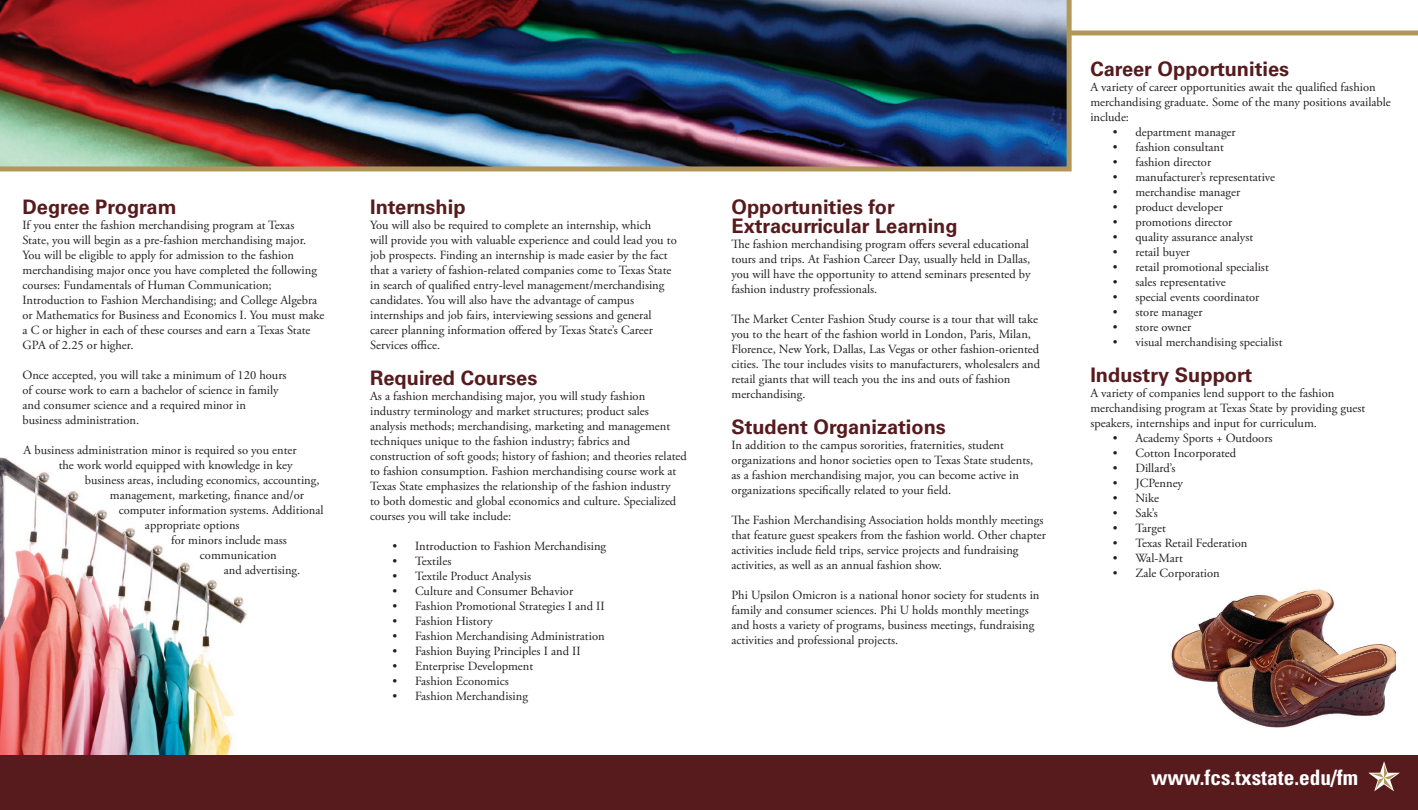
<style>
.page{position:relative;width:1418px;height:810px;background:#fff}
.page>*{position:absolute;margin:0;border:0;box-sizing:border-box;transform-origin:0 0}
.Body_Copy{font:700 condensed 21.25px "Univers";color:#fff}
.Body_Copy-2{font:700 20px/18.1px "Univers";color:#571b1e}
.Body_Copy-3{font:12.5px/15px "Adobe Garamond Pro";color:#231f20}
</style>
<div class="page">
<img style="left:1171px;top:589px;width:224px;height:139px">
<img style="left:0;top:457px;width:339px;height:299px">
<div style="left:0;top:756px;width:1418px;height:54px;background:#571b1e"></div>
<svg style="left:1368px;top:761px;width:31px;height:30px"></svg>
<div style="left:709px;top:31px;width:709px;height:5px;background:#b39759"></div>
<img style="left:0;top:0;width:1074px;height:172px">
<p class="Body_Copy-2" style="left:22px;top:198px;width:156px">Degree Program</p>
<p class="Body_Copy-3" style="left:22px;top:218px;width:303px">If you enter the fashion merchandising program at Texas<br>State, you will begin as a pre-fashion merchandising major.<br>You will be eligible to apply for admission to the fashion merchandising major once you have completed the following courses: Fundamentals of Human Communication; Introduction to Fashion Merchandising; and College Algebra or Mathematics for Business and Economics I. You must make a C or higher in each of these courses and earn a Texas State GPA of 2.25 or higher.</p>
<p class="Body_Copy-3" style="left:22px;top:368px;width:265px">Once accepted, you will take a minimum of 120 hours of course work to earn a bachelor of science in family and consumer science and a required minor in business administration.</p>
<p class="Body_Copy-3" style="left:24px;top:443px;width:274px">A business administration minor is required so you enter</p>
<p class="Body_Copy-3" style="left:59px;top:458px;width:235px">the work world equipped with knowledge in key</p>
<p class="Body_Copy-3" style="left:85px;top:473px;width:236px">business areas, including economics, accounting,</p>
<p class="Body_Copy-3" style="left:110px;top:488px;width:195px">management, marketing, finance and/or</p>
<p class="Body_Copy-3" style="left:119px;top:503px;width:206px">computer information systems. Additional</p>
<p class="Body_Copy-3" style="left:145px;top:518px;width:96px">appropriate options</p>
<p class="Body_Copy-3" style="left:171px;top:533px;width:117px">for minors include mass</p>
<p class="Body_Copy-3" style="left:200px;top:548px;width:78px">communication</p>
<p class="Body_Copy-3" style="left:224px;top:563px;width:78px">and advertising.</p>
<p class="Body_Copy-2" style="left:370px;top:198px;width:97px">Internship</p>
<p class="Body_Copy-3" style="left:370px;top:218px;width:308px">You will also be required to complete an internship, which<br>will provide you with valuable experience and could lead you to job prospects. Finding an internship is made easier by the fact that a variety of fashion-related companies come to Texas State in search of qualified entry-level management/merchandising candidates. You will also have the advantage of campus internships and job fairs, interviewing sessions and general career planning information offered by Texas State’s Career Services office.</p>
<p class="Body_Copy-2" style="left:370px;top:369px;width:169px">Required Courses</p>
<p class="Body_Copy-3" style="left:370px;top:389px;width:318px">As a fashion merchandising major, you will study fashion industry terminology and market structures; product sales analysis methods; merchandising, marketing and management techniques unique to the fashion industry; fabrics and construction of soft goods; history of fashion; and theories related to fashion consumption. Fashion merchandising course work at Texas State emphasizes the relationship of the fashion industry<br>to both domestic and global economics and culture. Specialized courses you will take include:</p>
<p class="Body_Copy-3" style="left:392px;top:539px;width:215px">• Introduction to Fashion Merchandising</p>
<p class="Body_Copy-3" style="left:392px;top:554px;width:60px">• Textiles</p>
<p class="Body_Copy-3" style="left:392px;top:569px;width:140px">• Textile Product Analysis</p>
<p class="Body_Copy-3" style="left:392px;top:584px;width:182px">• Culture and Consumer Behavior</p>
<p class="Body_Copy-3" style="left:392px;top:599px;width:214px">• Fashion Promotional Strategies I and II</p>
<p class="Body_Copy-3" style="left:392px;top:614px;width:101px">• Fashion History</p>
<p class="Body_Copy-3" style="left:392px;top:629px;width:213px">• Fashion Merchandising Administration</p>
<p class="Body_Copy-3" style="left:392px;top:644px;width:189px">• Fashion Buying Principles I and II</p>
<p class="Body_Copy-3" style="left:392px;top:659px;width:142px">• Enterprise Development</p>
<p class="Body_Copy-3" style="left:392px;top:674px;width:118px">• Fashion Economics</p>
<p class="Body_Copy-3" style="left:392px;top:689px;width:137px">• Fashion Merchandising</p>
<p class="Body_Copy-2" style="left:731px;top:199px;width:228px">Opportunities for<br>Extracurricular Learning</p>
<p class="Body_Copy-3" style="left:731px;top:237px;width:301px">The fashion merchandising program offers several educational tours and trips. At Fashion Career Day, usually held in Dallas, you will have the opportunity to attend seminars presented by fashion industry professionals.</p>
<p class="Body_Copy-3" style="left:731px;top:312px;width:310px">The Market Center Fashion Study course is a tour that will take you to the heart of the fashion world in London, Paris, Milan, Florence, New York, Dallas, Las Vegas or other fashion-oriented cities. The tour includes visits to manufacturers, wholesalers and retail giants that will teach you the ins and outs of fashion merchandising.</p>
<p class="Body_Copy-2" style="left:731px;top:418px;width:216px">Student Organizations</p>
<p class="Body_Copy-3" style="left:731px;top:438px;width:303px">In addition to the campus sororities, fraternities, student organizations and honor societies open to Texas State students, as a fashion merchandising major, you can become active in organizations specifically related to your field.</p>
<p class="Body_Copy-3" style="left:731px;top:513px;width:316px">The Fashion Merchandising Association holds monthly meetings that feature guest speakers from the fashion world. Other chapter activities include field trips, service projects and fundraising activities, as well as an annual fashion show.</p>
<p class="Body_Copy-3" style="left:731px;top:588px;width:309px">Phi Upsilon Omicron is a national honor society for students in family and consumer sciences. Phi U holds monthly meetings and hosts a variety of programs, business meetings, fundraising activities and professional projects.</p>
<p class="Body_Copy-2" style="left:1090px;top:60px;width:200px">Career Opportunities</p>
<p class="Body_Copy-3" style="left:1090px;top:79px;width:302px">A variety of career opportunities await the qualified fashion merchandising graduate. Some of the many positions available include:</p>
<p class="Body_Copy-3" style="left:1112px;top:124px;width:124px">• department manager</p>
<p class="Body_Copy-3" style="left:1112px;top:139px;width:113px">• fashion consultant</p>
<p class="Body_Copy-3" style="left:1112px;top:154px;width:100px">• fashion director</p>
<p class="Body_Copy-3" style="left:1112px;top:169px;width:164px">• manufacturer’s representative</p>
<p class="Body_Copy-3" style="left:1112px;top:184px;width:129px">• merchandise manager</p>
<p class="Body_Copy-3" style="left:1112px;top:199px;width:111px">• product developer</p>
<p class="Body_Copy-3" style="left:1112px;top:214px;width:121px">• promotions director</p>
<p class="Body_Copy-3" style="left:1112px;top:229px;width:142px">• quality assurance analyst</p>
<p class="Body_Copy-3" style="left:1112px;top:244px;width:78px">• retail buyer</p>
<p class="Body_Copy-3" style="left:1112px;top:259px;width:157px">• retail promotional specialist</p>
<p class="Body_Copy-3" style="left:1112px;top:274px;width:114px">• sales representative</p>
<p class="Body_Copy-3" style="left:1112px;top:289px;width:148px">• special events coordinator</p>
<p class="Body_Copy-3" style="left:1112px;top:304px;width:91px">• store manager</p>
<p class="Body_Copy-3" style="left:1112px;top:319px;width:80px">• store owner</p>
<p class="Body_Copy-3" style="left:1112px;top:334px;width:171px">• visual merchandising specialist</p>
<p class="Body_Copy-2" style="left:1090px;top:366px;width:163px">Industry Support</p>
<p class="Body_Copy-3" style="left:1090px;top:386px;width:276px">A variety of companies lend support to the fashion merchandising program at Texas State by providing guest speakers, internships and input for curriculum.</p>
<p class="Body_Copy-3" style="left:1112px;top:431px;width:161px">• Academy Sports + Outdoors</p>
<p class="Body_Copy-3" style="left:1112px;top:446px;width:125px">• Cotton Incorporated</p>
<p class="Body_Copy-3" style="left:1112px;top:461px;width:64px">• Dillard’s</p>
<p class="Body_Copy-3" style="left:1112px;top:476px;width:72px">• JCPenney</p>
<p class="Body_Copy-3" style="left:1112px;top:491px;width:48px">• Nike</p>
<p class="Body_Copy-3" style="left:1112px;top:506px;width:47px">• Sak’s</p>
<p class="Body_Copy-3" style="left:1112px;top:521px;width:54px">• Target</p>
<p class="Body_Copy-3" style="left:1112px;top:536px;width:136px">• Texas Retail Federation</p>
<p class="Body_Copy-3" style="left:1112px;top:551px;width:71px">• Wal-Mart</p>
<p class="Body_Copy-3" style="left:1112px;top:566px;width:108px">• Zale Corporation</p>
<p class="Body_Copy" style="left:1151px;top:765px;width:208px">www.fcs.txstate.edu/fm</p>
</div>
